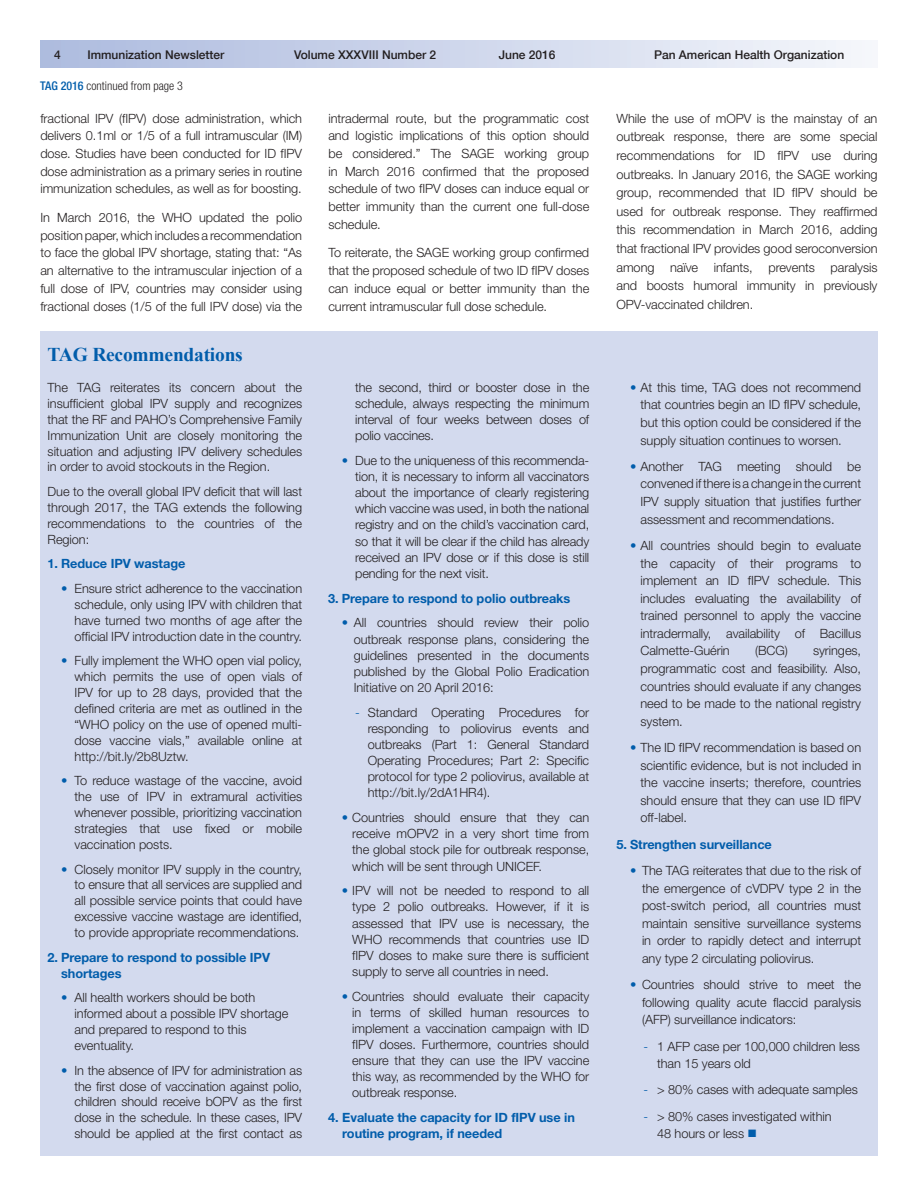
<style>
.page{position:relative;width:918px;height:1188px;background:#fff}
.page>*{position:absolute;margin:0;border:0;box-sizing:border-box;transform-origin:0 0}
.t1{font:700 19.5px "Times New Roman";letter-spacing:-.01em;color:#015dab}
.t2{font:300 12.75px/16.2px "Helvetica Neue";letter-spacing:-.005em;color:#231f20;text-align:justify}
.t3{font:700 12.75px/15.9px "Helvetica Neue";letter-spacing:-.005em;color:#015dab}
.t4{font:500 12px "Helvetica Neue";color:#231f20}
.t5{font:300 condensed 12px "Helvetica Neue";color:#231f20}
.s1{font-weight:500;color:#015dab}
.s2{color:#015dab}
</style>
<div class="page">
<div style="left:40px;top:40px;width:838px;height:28px;background:linear-gradient(to right,#acbade,#f4f6fb)"></div>
<div style="left:40px;top:332px;width:838px;height:824px;background:#d3daee"></div>
<p class="t4" style="left:54px;top:45px;width:8px">4</p>
<p class="t4" style="left:87px;top:45px;width:139px">Immunization Newsletter</p>
<p class="t4" style="left:294px;top:45px;width:144px">Volume XXXVIII Number 2</p>
<p class="t4" style="left:499px;top:45px;width:58px">June 2016</p>
<p class="t4" style="left:654px;top:45px;width:192px">Pan American Health Organization</p>
<p class="t5" style="left:40px;top:79px;width:144px"><span class="s1">TAG 2016</span> continued from page 3</p>
<p class="t2" style="left:40px;top:109px;width:263px;line-height:17.7px">fractional IPV (fIPV) dose administration, which delivers 0.1ml or 1/5 of a full intramuscular (IM) dose. Studies have been conducted for ID fIPV dose administration as a primary series in routine immunization schedules, as well as for boosting.</p>
<p class="t2" style="left:40px;top:208px;width:263px;line-height:17.7px">In March 2016, the WHO updated the polio position paper, which includes a recommendation to face the global IPV shortage, stating that: “As an alternative to the intramuscular injection of a full dose of IPV, countries may consider using fractional doses (1/5 of the full IPV dose) via the</p>
<h1 class="t1" style="left:48px;top:341px;width:197px">TAG Recommendations</h1>
<p class="t2" style="left:48px;top:379px;width:256px">The TAG reiterates its concern about the insufficient global IPV supply and recognizes that the RF and PAHO’s Comprehensive Family Immunization Unit are closely monitoring the situation and adjusting IPV delivery schedules in order to avoid stockouts in the Region.</p>
<p class="t2" style="left:48px;top:483px;width:256px">Due to the overall global IPV deficit that will last through 2017, the TAG extends the following recommendations to the countries of the Region:</p>
<p class="t3" style="left:48px;top:556px;width:139px">1. Reduce IPV wastage</p>
<p class="t2" style="left:75px;top:580px;width:229px;text-indent:-14px"><span class="s2">•</span> Ensure strict adherence to the vaccination schedule, only using IPV with children that have turned two months of age after the official IPV introduction date in the country.</p>
<p class="t2" style="left:75px;top:652px;width:229px;text-indent:-14px"><span class="s2">•</span> Fully implement the WHO open vial policy, which permits the use of open vials of IPV for up to 28 days, provided that the defined criteria are met as outlined in the “WHO policy on the use of opened multi&shy;dose vaccine vials,” available online at http://bit.ly/2b8Uztw.</p>
<p class="t2" style="left:75px;top:773px;width:229px;text-indent:-14px"><span class="s2">•</span> To reduce wastage of the vaccine, avoid the use of IPV in extramural activities whenever possible, prioritizing vaccination strategies that use fixed or mobile vaccination posts.</p>
<p class="t2" style="left:75px;top:861px;width:229px;text-indent:-14px"><span class="s2">•</span> Closely monitor IPV supply in the country, to ensure that all services are supplied and all possible service points that could have excessive vaccine wastage are identified, to provide appropriate recommendations.</p>
<p class="t3" style="left:61px;top:949px;width:210px;text-indent:-14px">2. Prepare to respond to possible IPV shortages</p>
<p class="t2" style="left:75px;top:990px;width:215px;text-align:left;text-indent:-14px"><span class="s2">•</span> All health workers should be both informed about a possible IPV shortage and prepared to respond to this eventuality.</p>
<p class="t2" style="left:75px;top:1062px;width:229px;text-indent:-14px"><span class="s2">•</span> In the absence of IPV for administration as the first dose of vaccination against polio, children should receive bOPV as the first dose in the schedule. In these cases, IPV should be applied at the first contact as</p>
<p class="t2" style="left:328px;top:109px;width:262px;line-height:17.7px">intradermal route, but the programmatic cost and logistic implications of this option should be considered.” The SAGE working group in March 2016 confirmed that the proposed schedule of two fIPV doses can induce equal or better immunity than the current one full-dose schedule.</p>
<p class="t2" style="left:328px;top:244px;width:262px;line-height:17.7px">To reiterate, the SAGE working group confirmed that the proposed schedule of two ID fIPV doses can induce equal or better immunity than the current intramuscular full dose schedule.</p>
<p class="t2" style="left:355px;top:379px;width:236px">the second, third or booster dose in the schedule, always respecting the minimum interval of four weeks between doses of polio vaccines.</p>
<p class="t2" style="left:355px;top:452px;width:236px;text-indent:-14px"><span class="s2">•</span> Due to the uniqueness of this recommenda&shy;tion, it is necessary to inform all vaccinators about the importance of clearly registering which vaccine was used, in both the national registry and on the child’s vaccination card, so that it will be clear if the child has already received an IPV dose or if this dose is still pending for the next visit.</p>
<p class="t3" style="left:328px;top:590px;width:244px">3. Prepare to respond to polio outbreaks</p>
<p class="t2" style="left:354px;top:615px;width:237px;text-indent:-12px"><span class="s2">•</span> All countries should review their polio outbreak response plans, considering the guidelines presented in the documents published by the Global Polio Eradication Initiative on 20 April 2016:</p>
<p class="t2" style="left:368px;top:704px;width:223px;text-indent:-12px"><span class="s2">-</span> Standard Operating Procedures for responding to poliovirus events and outbreaks (Part 1: General Standard Operating Procedures; Part 2: Specific protocol for type 2 poliovirus, available at http://bit.ly/2dA1HR4).</p>
<p class="t2" style="left:352px;top:809px;width:238px;text-indent:-11px"><span class="s2">•</span> Countries should ensure that they can receive mOPV2 in a very short time from the global stock pile for outbreak response, which will be sent through UNICEF.</p>
<p class="t2" style="left:352px;top:882px;width:239px;text-indent:-11px"><span class="s2">•</span> IPV will not be needed to respond to all type 2 polio outbreaks. However, if it is assessed that IPV use is necessary, the WHO recommends that countries use ID fIPV doses to make sure there is sufficient supply to serve all countries in need.</p>
<p class="t2" style="left:352px;top:988px;width:239px;text-indent:-11px"><span class="s2">•</span> Countries should evaluate their capacity in terms of skilled human resources to implement a vaccination campaign with ID fIPV doses. Furthermore, countries should ensure that they can use the IPV vaccine this way, as recommended by the WHO for outbreak response.</p>
<p class="t3" style="left:342px;top:1109px;width:234px;text-indent:-14px">4. Evaluate the capacity for ID fIPV use in routine program, if needed</p>
<p class="t2" style="left:617px;top:109px;width:263px;line-height:18.6px">While the use of mOPV is the mainstay of an outbreak response, there are some special recommendations for ID fIPV use during outbreaks. In January 2016, the SAGE working group, recommended that ID fIPV should be used for outbreak response. They reaffirmed this recommendation in March 2016, adding that fractional IPV provides good seroconversion among naïve infants, prevents paralysis and boosts humoral immunity in previously OPV-vaccinated children.</p>
<p class="t2" style="left:641px;top:378px;width:222px;line-height:17.5px;text-indent:-11px"><span class="s2">•</span> At this time, TAG does not recommend that countries begin an ID fIPV schedule, but this option could be considered if the supply situation continues to worsen.</p>
<p class="t2" style="left:641px;top:457px;width:222px;line-height:17.5px;text-indent:-11px"><span class="s2">•</span> Another TAG meeting should be convened if there is a change in the current IPV supply situation that justifies further assessment and recommendations.</p>
<p class="t2" style="left:641px;top:536px;width:222px;line-height:17.5px;text-indent:-11px"><span class="s2">•</span> All countries should begin to evaluate the capacity of their programs to implement an ID fIPV schedule. This includes evaluating the availability of trained personnel to apply the vaccine intradermally, availability of Bacillus Calmette-Guérin</p>
<p class="t2" style="left:755px;top:643px;width:34px">(BCG)</p>
<p class="t2" style="left:641px;top:642px;width:222px;line-height:17.5px;text-indent:173px">syringes, programmatic cost and feasibility. Also, countries should evaluate if any changes need to be made to the national registry system.</p>
<p class="t2" style="left:641px;top:739px;width:222px;line-height:17.5px;text-indent:-11px"><span class="s2">•</span> The ID fIPV recommendation is based on scientific evidence, but is not included in the vaccine inserts; therefore, countries should ensure that they can use ID fIPV off-label.</p>
<p class="t3" style="left:617px;top:836px;width:157px">5. Strengthen surveillance</p>
<p class="t2" style="left:642px;top:861px;width:221px;line-height:17.5px;text-indent:-12px"><span class="s2">•</span> The TAG reiterates that due to the risk of the emergence of cVDPV type 2 in the post-switch period, all countries must maintain sensitive surveillance systems in order to rapidly detect and interrupt any type 2 circulating poliovirus.</p>
<p class="t2" style="left:642px;top:976px;width:221px;line-height:17.5px;text-indent:-12px"><span class="s2">•</span> Countries should strive to meet the following quality acute flaccid paralysis (AFP) surveillance indicators:</p>
<p class="t2" style="left:657px;top:1037px;width:205px;line-height:17.5px;text-indent:-14px"><span class="s2">-</span> 1 AFP case per 100,000 children less than 15 years old</p>
<p class="t2" style="left:644px;top:1082px;width:216px"><span class="s2">-</span> &gt; 80% cases with adequate samples</p>
<p class="t2" style="left:657px;top:1107px;width:176px;line-height:17.5px;text-indent:-14px"><span class="s2">-</span> &gt; 80% cases investigated within<br>48 hours or less <span class="s2">■</span></p>
</div>
